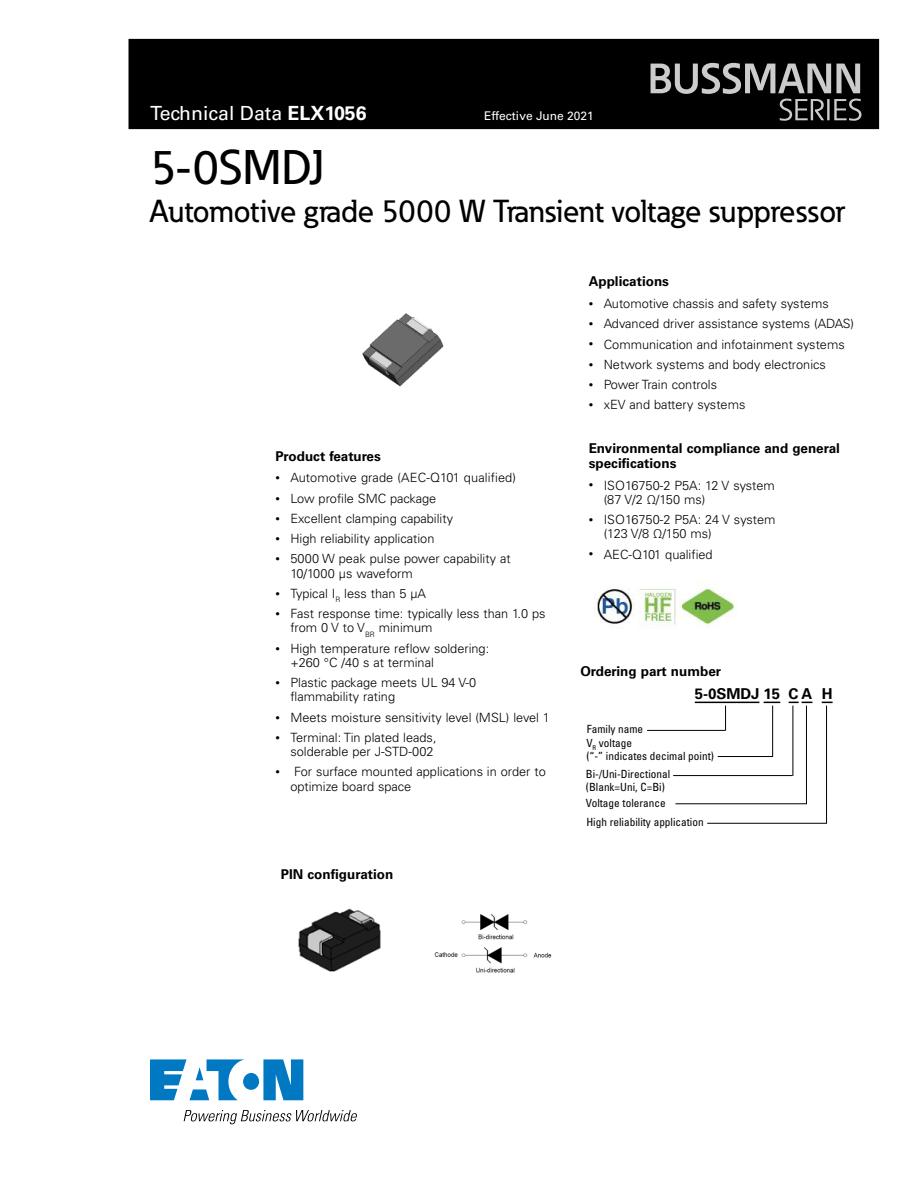
<style>
.page{position:relative;width:918px;height:1188px;background:#fff}
.page>*{position:absolute;margin:0;border:0;box-sizing:border-box;transform-origin:0 0}
.t1{font:500 48px "Eaton";color:#000}
.t2{font:500 31.5px "Eaton";color:#000}
.t3{font:19.5px "Univers LT Std";color:#fff}
.t4{font:700 15px "Univers LT Std";color:#000}
.t5{font:700 13.5px/15px "Univers LT Std";color:#000}
.t6{font:300 12.75px/14.2px "Univers LT Std";color:#000}
.t7{font:12px "Univers LT Std";color:#fff}
.t8{font:condensed 11.25px/13.5px "Univers LT Std";color:#000}
.s1{font-weight:700}
.s2{font-family:"Univers";font-size:9px}
</style>
<div class="page">
<div style="left:129px;top:39px;width:750px;height:90px;background:#000"></div>
<svg style="left:651px;top:63px;width:210px;height:58px"></svg>
<svg style="left:150px;top:1059px;width:153px;height:41px"></svg>
<svg style="left:184px;top:1110px;width:173px;height:14px"></svg>
<hr style="left:695px;top:702px;width:64px;height:1px;background:#000">
<svg style="left:764px;top:702px;width:16px;height:1px"></svg>
<svg style="left:789px;top:702px;width:23px;height:1px"></svg>
<svg style="left:725px;top:706px;width:1px;height:24px"></svg>
<hr style="left:647px;top:730px;width:79px;height:1px;background:#000">
<hr style="left:772px;top:706px;width:1px;height:51px;background:#000">
<hr style="left:718px;top:756px;width:55px;height:1px;background:#000">
<hr style="left:806px;top:706px;width:1px;height:98px;background:#000">
<hr style="left:675px;top:803px;width:131px;height:1px;background:#000">
<hr style="left:793px;top:706px;width:1px;height:70px;background:#000">
<hr style="left:673px;top:775px;width:120px;height:1px;background:#000">
<img style="left:597px;top:584px;width:139px;height:45px">
<hr style="left:826px;top:706px;width:1px;height:118px;background:#000">
<hr style="left:707px;top:823px;width:120px;height:1px;background:#000">
<img style="left:298px;top:908px;width:83px;height:64px">
<img style="left:434px;top:914px;width:118px;height:59px">
<img style="left:362px;top:313px;width:82px;height:74px">
<h3 class="t3" style="left:150px;top:106px;width:218px">Technical Data <span class="s1">ELX1056</span></h3>
<p class="t7" style="left:484px;top:109px;width:111px">Effective June 2021</p>
<h1 class="t1" style="left:150px;top:149px;width:176px">5-0SMDJ</h1>
<h2 class="t2" style="left:150px;top:199px;width:697px">Automotive grade 5000 W Transient voltage suppressor</h2>
<p class="t5" style="left:275px;top:449px;width:107px">Product features</p>
<p class="t6" style="left:275px;top:472px;width:242px"><span class="s2">•</span> Automotive grade (AEC-Q101 qualified)</p>
<p class="t6" style="left:275px;top:492px;width:162px"><span class="s2">•</span> Low profile SMC package</p>
<p class="t6" style="left:275px;top:512px;width:179px"><span class="s2">•</span> Excellent clamping capability</p>
<p class="t6" style="left:275px;top:533px;width:161px"><span class="s2">•</span> High reliability application</p>
<p class="t6" style="left:290px;top:553px;width:222px;text-indent:-15px"><span class="s2">•</span> 5000 W peak pulse power capability at<br>10/1000 μs waveform</p>
<p class="t6" style="left:275px;top:587px;width:152px"><span class="s2">•</span> Typical I<sub>R</sub> less than 5 μA</p>
<p class="t6" style="left:290px;top:608px;width:257px;text-indent:-15px"><span class="s2">•</span> Fast response time: typically less than 1.0 ps from 0 V to V<sub>BR</sub> minimum</p>
<p class="t6" style="left:290px;top:642px;width:200px;text-indent:-15px"><span class="s2">•</span> High temperature reflow soldering: +260 °C /40 s at terminal</p>
<p class="t6" style="left:290px;top:677px;width:187px;text-indent:-15px"><span class="s2">•</span> Plastic package meets UL 94 V-0 flammability rating</p>
<p class="t6" style="left:275px;top:711px;width:276px"><span class="s2">•</span> Meets moisture sensitivity level (MSL) level 1</p>
<p class="t6" style="left:275px;top:731px;width:163px;text-align:right"><span class="s2">•</span> Terminal: Tin plated leads, solderable per J-STD-002</p>
<p class="t6" style="left:290px;top:766px;width:257px;text-indent:-15px"><span class="s2">•</span> For surface mounted applications in order to optimize board space</p>
<p class="t5" style="left:281px;top:867px;width:114px">PIN configuration</p>
<p class="t5" style="left:589px;top:275px;width:82px">Applications</p>
<p class="t6" style="left:589px;top:297px;width:241px"><span class="s2">•</span> Automotive chassis and safety systems</p>
<p class="t6" style="left:589px;top:318px;width:267px"><span class="s2">•</span> Advanced driver assistance systems (ADAS)</p>
<p class="t6" style="left:589px;top:338px;width:258px"><span class="s2">•</span> Communication and infotainment systems</p>
<p class="t6" style="left:589px;top:358px;width:239px"><span class="s2">•</span> Network systems and body electronics</p>
<p class="t6" style="left:589px;top:378px;width:130px"><span class="s2">•</span> Power Train controls</p>
<p class="t6" style="left:589px;top:399px;width:158px"><span class="s2">•</span> xEV and battery systems</p>
<p class="t5" style="left:589px;top:441px;width:253px">Environmental compliance and general specifications</p>
<p class="t6" style="left:604px;top:479px;width:173px;text-indent:-15px"><span class="s2">•</span> ISO16750-2 P5A: 12 V system (87 V/2 Ω/150 ms)</p>
<p class="t6" style="left:604px;top:513px;width:173px;text-indent:-15px"><span class="s2">•</span> ISO16750-2 P5A: 24 V system (123 V/8 Ω/150 ms)</p>
<p class="t6" style="left:589px;top:548px;width:125px"><span class="s2">•</span> AEC-Q101 qualified</p>
<p class="t5" style="left:580px;top:665px;width:142px">Ordering part number</p>
<p class="t4" style="left:695px;top:688px;width:119px">5-0SMDJ 15 C A</p>
<p class="t8" style="left:586px;top:723px;width:129px">Family name<br>V<sub>R</sub> voltage<br>(“-” indicates decimal point)</p>
<p class="t8" style="left:586px;top:768px;width:86px">Bi-/Uni-Directional (Blank=Uni, C=Bi)</p>
<p class="t8" style="left:586px;top:797px;width:81px">Voltage tolerance</p>
<p class="t8" style="left:586px;top:816px;width:119px">High reliability application</p>
<p class="t4" style="left:822px;top:688px;width:12px">H</p>
</div>
